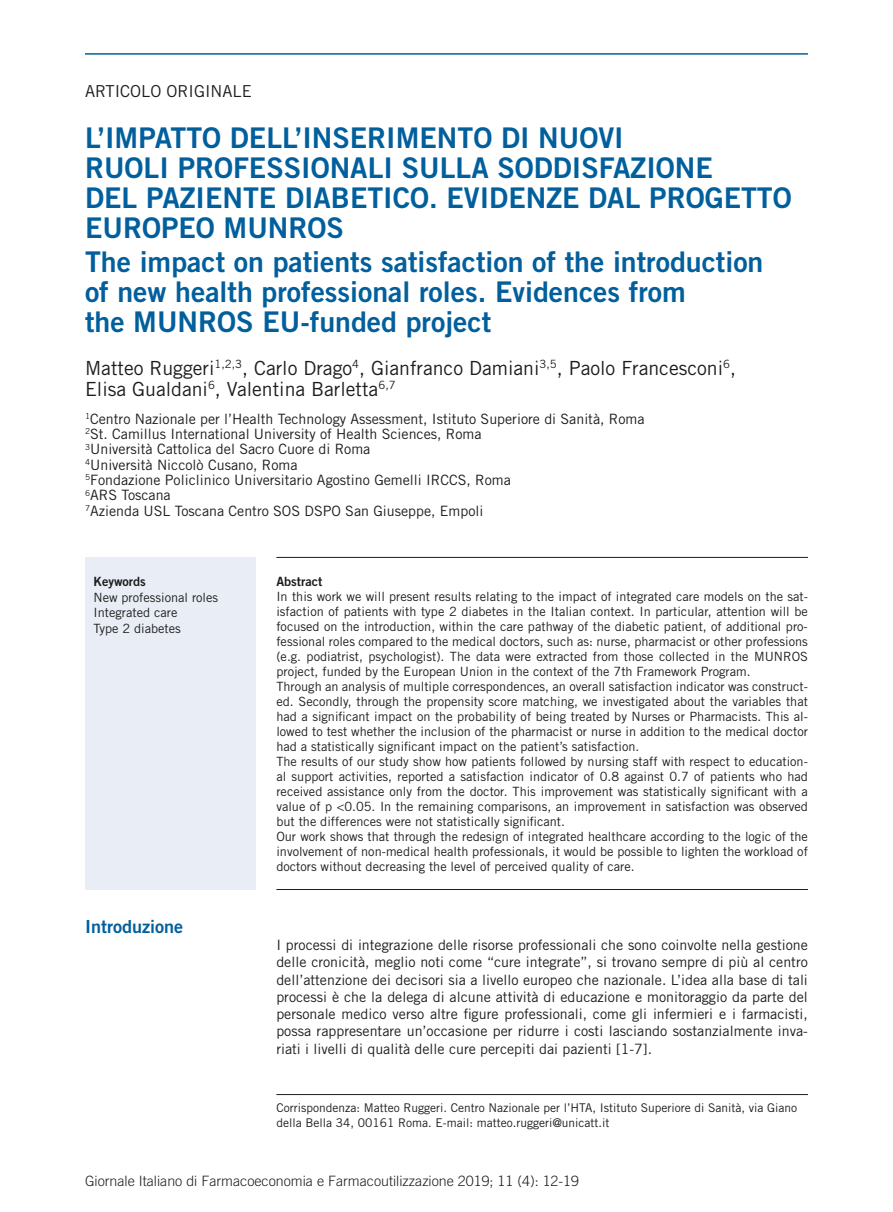
<style>
.page{position:relative;width:893px;height:1212px;background:#fff}
.page>*{position:absolute;margin:0;border:0;box-sizing:border-box;transform-origin:0 0}
.t1{font:28.5px/30px "Trade Gothic LT Std Bd 2";color:#005f9c}
.t2{font:19.5px/21px "Trade Gothic LT Std";color:#1d1d1b}
.t3{font:18px "Trade Gothic LT Std Bd 2";color:#005f9c}
.t4{font:16.5px "Trade Gothic LT Std";color:#1d1d1b}
.t5{font:14.25px/17.2px "Trade Gothic LT Std";color:#1d1d1b;text-align:justify}
.t6{font:300 14.25px "Trade Gothic LT Std";color:#1d1d1b}
.t7{font:12.75px/15px "Trade Gothic LT Std";color:#1d1d1b}
.t8{font:12.75px "Trade Gothic LT Std Bd 2";color:#1d1d1b}
.t9{font:12px/15px "Trade Gothic LT Std";color:#1d1d1b}
</style>
<div class="page">
<hr style="left:85px;top:53px;width:723px;height:2px;background:#005f9c">
<hr style="left:276px;top:1094px;width:532px;height:1px;background:#1d1d1b">
<div style="left:85px;top:557px;width:170px;height:333px;background:#e9edf6"></div>
<hr style="left:276px;top:557px;width:532px;height:1px;background:#1d1d1b">
<hr style="left:276px;top:889px;width:532px;height:1px;background:#1d1d1b">
<p class="t4" style="left:85px;top:81px;width:168px">ARTICOLO ORIGINALE</p>
<h1 class="t1" style="left:85px;top:122px;width:708px">L’IMPATTO DELL’INSERIMENTO DI NUOVI<br>RUOLI PROFESSIONALI SULLA SODDISFAZIONE<br>DEL PAZIENTE DIABETICO. EVIDENZE DAL PROGETTO EUROPEO MUNROS</h1>
<h1 class="t1" style="left:85px;top:247px;width:680px">The impact on patients satisfaction of the introduction of new health professional roles. Evidences from<br>the MUNROS EU-funded project</h1>
<h2 class="t2" style="left:85px;top:357px;width:652px">Matteo Ruggeri<sup>1,2,3</sup>, Carlo Drago<sup>4</sup>, Gianfranco Damiani<sup>3,5</sup>, Paolo Francesconi<sup>6</sup>,<br>Elisa Gualdani<sup>6</sup>, Valentina Barletta<sup>6,7</sup></h2>
<p class="t5" style="left:85px;top:411px;width:561px;line-height:15.3px;text-align:left"><sup>1</sup>Centro Nazionale per l’Health Technology Assessment, Istituto Superiore di Sanità, Roma <sup>2</sup>St. Camillus International University of Health Sciences, Roma<br><sup>3</sup>Università Cattolica del Sacro Cuore di Roma<br><sup>4</sup>Università Niccolò Cusano, Roma<br><sup>5</sup>Fondazione Policlinico Universitario Agostino Gemelli IRCCS, Roma<br><sup>6</sup>ARS Toscana<br><sup>7</sup>Azienda USL Toscana Centro SOS DSPO San Giuseppe, Empoli</p>
<p class="t8" style="left:94px;top:573px;width:54px">Keywords</p>
<p class="t7" style="left:94px;top:589px;width:126px;line-height:15.8px">New professional roles<br>Integrated care<br>Type 2 diabetes</p>
<h3 class="t3" style="left:85px;top:915px;width:100px">Introduzione</h3>
<p class="t8" style="left:276px;top:573px;width:48px">Abstract</p>
<p class="t7" style="left:276px;top:589px;width:533px">In this work we will present results relating to the impact of integrated care models on the sat&shy;isfaction of patients with type 2 diabetes in the Italian context. In particular, attention will be focused on the introduction, within the care pathway of the diabetic patient, of additional pro&shy;fessional roles compared to the medical doctors, such as: nurse, pharmacist or other professions (e.g. podiatrist, psychologist). The data were extracted from those collected in the MUNROS project, funded by the European Union in the context of the 7th Framework Program.<br>Through an analysis of multiple correspondences, an overall satisfaction indicator was construct&shy;ed. Secondly, through the propensity score matching, we investigated about the variables that had a significant impact on the probability of being treated by Nurses or Pharmacists. This al&shy;lowed to test whether the inclusion of the pharmacist or nurse in addition to the medical doctor had a statistically significant impact on the patient’s satisfaction.<br>The results of our study show how patients followed by nursing staff with respect to education&shy;al support activities, reported a satisfaction indicator of 0.8 against 0.7 of patients who had received assistance only from the doctor. This improvement was statistically significant with a value of p &lt;0.05. In the remaining comparisons, an improvement in satisfaction was observed but the differences were not statistically significant.<br>Our work shows that through the redesign of integrated healthcare according to the logic of the involvement of non-medical health professionals, it would be possible to lighten the workload of doctors without decreasing the level of perceived quality of care.</p>
<p class="t5" style="left:276px;top:936px;width:533px">I processi di integrazione delle risorse professionali che sono coinvolte nella gestione delle cronicità, meglio noti come “cure integrate”, si trovano sempre di più al centro dell’attenzione dei decisori sia a livello europeo che nazionale. L’idea alla base di tali processi è che la delega di alcune attività di educazione e monitoraggio da parte del personale medico verso altre figure professionali, come gli infermieri e i farmacisti, possa rappresentare un’occasione per ridurre i costi lasciando sostanzialmente inva&shy;riati i livelli di qualità delle cure percepiti dai pazienti [1-7].</p>
<p class="t9" style="left:276px;top:1100px;width:522px">Corrispondenza: Matteo Ruggeri. Centro Nazionale per l’HTA, Istituto Superiore di Sanità, via Giano della Bella 34, 00161 Roma. E-mail: matteo.ruggeri@unicatt.it</p>
<p class="t6" style="left:85px;top:1172px;width:496px">Giornale Italiano di Farmacoeconomia e Farmacoutilizzazione 2019; 11 (4): 12-19</p>
</div>
